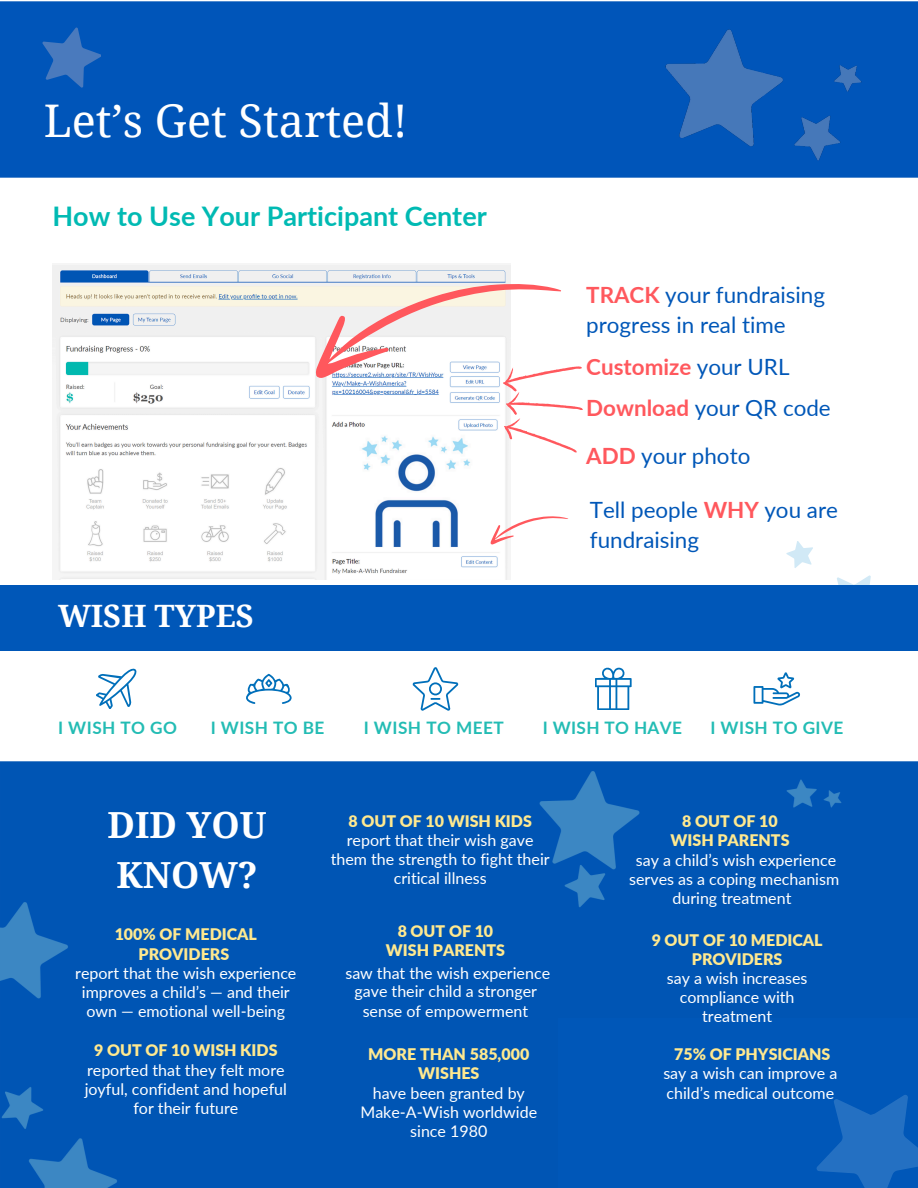
<style>
.page{position:relative;width:918px;height:1188px;background:#fff}
.page>*{position:absolute;margin:0;border:0;box-sizing:border-box;transform-origin:0 0}
.t1{font:45px "Droid Serif";color:#fff}
.t2{font:700 36px/49.5px "Droid Serif";color:#fff}
.t3{font:700 30.75px "Droid Serif";color:#fff}
.t4{font:700 27px "Lato";color:#00bab3}
.t5{font:22.35px/30.5px "Lato";color:#0057b8}
.t6{font:700 22.35px "Lato";color:#ff585d}
.t7{font:700 17.25px "Lato";letter-spacing:.025em;color:#23bcb4}
.t8{font:16.05px/19.2px "Lato";color:#fff;text-align:center}
.t9{font:900 16.05px/19.2px "Lato";color:#ffe98f;text-align:center}
.t10{font:900 15.9px/19.2px "Lato";color:#ffe98f;text-align:center}
.s1{font-weight:700;color:#ff585d}
.s2{font-weight:400;color:#0057b8}
</style>
<div class="page">
<div style="left:0;top:2px;width:918px;height:175px;background:#0055b9"></div>
<svg style="left:786px;top:541px;width:27px;height:27px"></svg>
<svg style="left:42px;top:28px;width:59px;height:60px;background:#2165ba"></svg>
<svg style="left:829px;top:575px;width:53px;height:11px"></svg>
<img style="left:658px;top:23px;width:211px;height:145px">
<img style="left:53px;top:265px;width:456px;height:314px">
<svg style="left:304px;top:265px;width:257px;height:196px"></svg>
<svg style="left:487px;top:489px;width:82px;height:83px"></svg>
<svg style="left:500px;top:356px;width:83px;height:99px"></svg>
<svg style="left:96px;top:669px;width:40px;height:40px"></svg>
<svg style="left:246px;top:674px;width:46px;height:30px"></svg>
<svg style="left:413px;top:667px;width:45px;height:44px"></svg>
<svg style="left:595px;top:668px;width:37px;height:42px"></svg>
<svg style="left:753px;top:672px;width:47px;height:33px"></svg>
<div style="left:0;top:761px;width:918px;height:427px;background:#0055b4"></div>
<div style="left:558px;top:1019px;width:360px;height:169px;background:#0057b8"></div>
<svg style="left:817px;top:1095px;width:101px;height:93px"></svg>
<div style="left:0;top:586px;width:918px;height:65px;background:#0057b8"></div>
<p class="t1" style="left:44px;top:95px;width:366px">Let’s Get Started!</p>
<h5 class="t4" style="left:53px;top:200px;width:436px">How to Use Your Participant Center</h5>
<p class="t3" style="left:58px;top:598px;width:197px">WISH TYPES</p>
<p class="t5" style="left:586px;top:279px;width:240px"><span class="s1">TRACK</span> your fundraising progress in real time</p>
<p class="t6" style="left:586px;top:353px;width:205px">Customize <span class="s2">your URL</span></p>
<h5 class="t5" style="left:586px;top:393px;width:246px"><span class="s1">Download</span> your QR code</h5>
<p class="t5" style="left:586px;top:440px;width:166px"><span class="s1">ADD</span> your photo</p>
<h5 class="t5" style="left:590px;top:494px;width:250px">Tell people <span class="s1">WHY</span> you are fundraising</h5>
<p class="t7" style="left:58px;top:717px;width:120px">I WISH TO GO</p>
<h6 class="t7" style="left:211px;top:717px;width:115px">I WISH TO BE</h6>
<p class="t7" style="left:364px;top:717px;width:142px">I WISH TO MEET</p>
<p class="t7" style="left:543px;top:717px;width:141px">I WISH TO HAVE</p>
<p class="t7" style="left:710px;top:717px;width:135px">I WISH TO GIVE</p>
<p class="t2" style="left:108px;top:801px;width:161px">DID YOU<br>KNOW?</p>
<h6 class="t10" style="left:115px;top:925px;width:144px">100% OF MEDICAL<br>PROVIDERS</h6>
<h6 class="t8" style="left:75px;top:963px;width:223px">report that the wish experience improves a child’s — and their own — emotional well-being</h6>
<h3 class="t10" style="left:94px;top:1041px;width:185px">9 OUT OF 10 WISH KIDS</h3>
<h6 class="t8" style="left:85px;top:1060px;width:204px">reported that they felt more joyful, confident and hopeful for their future</h6>
<p class="t10" style="left:349px;top:811px;width:185px">8 OUT OF 10 WISH KIDS</p>
<h5 class="t8" style="left:331px;top:830px;width:220px">report that their wish gave them the strength to fight their critical illness</h5>
<p class="t10" style="left:386px;top:921px;width:121px">8 OUT OF 10<br>WISH PARENTS</p>
<p class="t8" style="left:345px;top:963px;width:206px;line-height:18.6px">saw that the wish experience gave their child a stronger</p>
<h6 class="t8" style="left:363px;top:1001px;width:167px">sense of empowerment</h6>
<p class="t9" style="left:368px;top:1045px;width:163px">MORE THAN 585,000<br>WISHES</p>
<p class="t8" style="left:360px;top:1083px;width:178px">have been granted by<br>Make-A-Wish worldwide since 1980</p>
<p class="t10" style="left:671px;top:811px;width:121px">8 OUT OF 10<br>WISH PARENTS</p>
<p class="t8" style="left:629px;top:850px;width:212px;line-height:18.6px">say a child’s wish experience serves as a coping mechanism</p>
<p class="t8" style="left:672px;top:889px;width:120px">during treatment</p>
<h6 class="t10" style="left:652px;top:930px;width:173px">9 OUT OF 10 MEDICAL<br>PROVIDERS</h6>
<h6 class="t8" style="left:667px;top:968px;width:142px">say a wish increases compliance with treatment</h6>
<p class="t10" style="left:674px;top:1045px;width:158px">75% OF PHYSICIANS</p>
<h2 class="t8" style="left:663px;top:1064px;width:176px;text-align:left">say a wish can improve a child’s medical outcome</h2>
</div>
